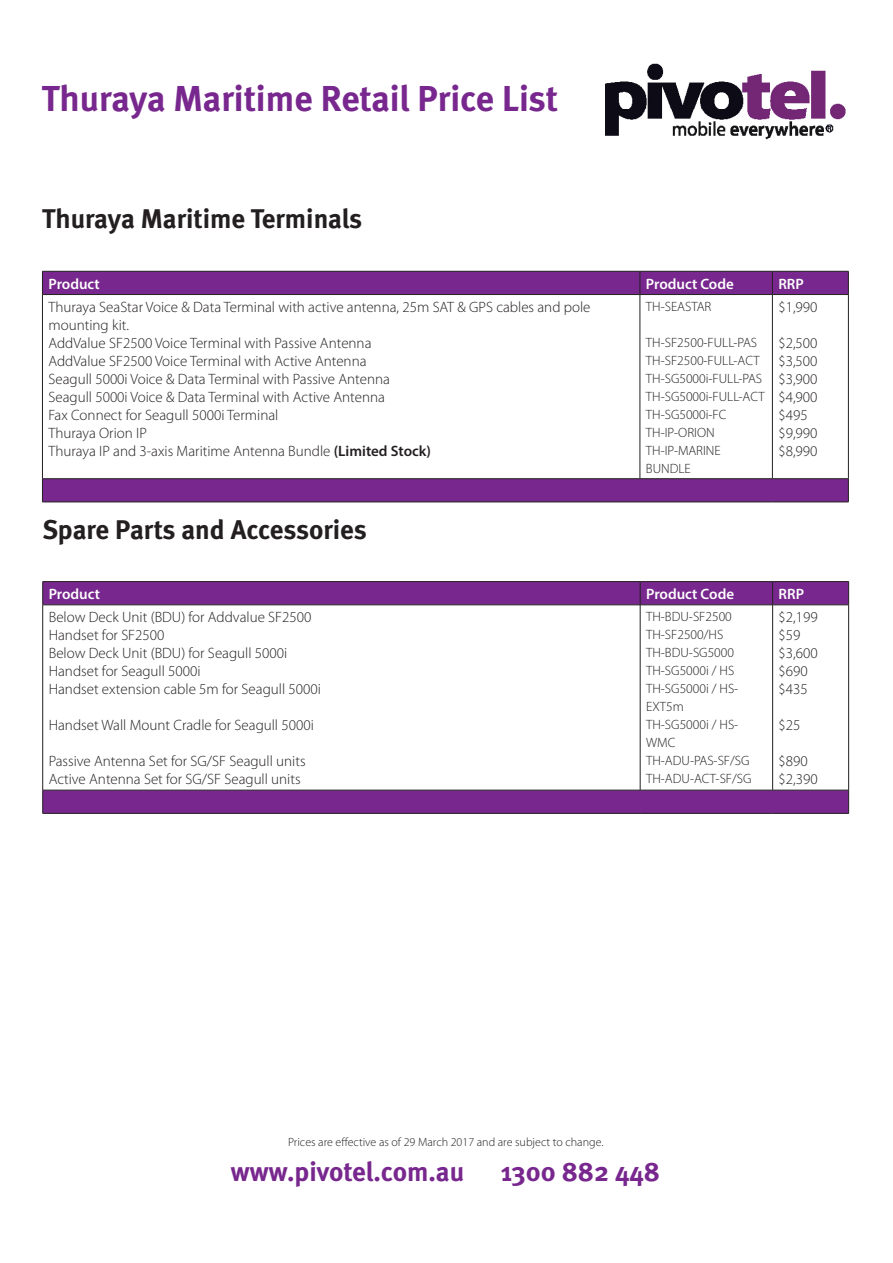
<style>
.page{position:relative;width:893px;height:1263px;background:#fff}
.page>*{position:absolute;margin:0;border:0;box-sizing:border-box;transform-origin:0 0}
.t1{font:700 36px "Meta";color:#77278d}
.t2{font:700 27px "Meta";color:#231f20}
.t3{font:700 27px "Meta";color:#77278d}
.t4{font:300 15px/18px "Myriad Pro";color:#231f20}
.t5{font:600 15px "Myriad Pro";color:#fff}
.t6{font:300 13.5px/18px "Myriad Pro";color:#231f20}
.t7{font:300 12px "Myriad Pro";color:#231f20}
.s1{font-weight:600}
</style>
<div class="page">
<img style="left:605px;top:63px;width:241px;height:77px">
<div style="left:43px;top:272px;width:805px;height:230px;background:#77278d"></div>
<svg style="left:43px;top:295px;width:805px;height:183px"></svg>
<hr style="left:42px;top:271px;width:598px;height:1px;background:#231f20">
<svg style="left:42px;top:271px;width:1px;height:23px"></svg>
<hr style="left:640px;top:271px;width:132px;height:1px;background:#231f20">
<svg style="left:640px;top:271px;width:1px;height:23px"></svg>
<hr style="left:772px;top:271px;width:77px;height:1px;background:#231f20">
<svg style="left:772px;top:271px;width:1px;height:23px"></svg>
<svg style="left:848px;top:271px;width:1px;height:23px"></svg>
<hr style="left:42px;top:294px;width:598px;height:1px;background:#231f20">
<hr style="left:42px;top:295px;width:1px;height:183px;background:#231f20">
<hr style="left:640px;top:294px;width:132px;height:1px;background:#231f20">
<hr style="left:640px;top:295px;width:1px;height:183px;background:#231f20">
<hr style="left:772px;top:294px;width:77px;height:1px;background:#231f20">
<hr style="left:772px;top:295px;width:1px;height:183px;background:#231f20">
<hr style="left:848px;top:295px;width:1px;height:183px;background:#231f20">
<hr style="left:42px;top:478px;width:598px;height:1px;background:#231f20">
<svg style="left:42px;top:479px;width:1px;height:23px"></svg>
<hr style="left:640px;top:478px;width:132px;height:1px;background:#231f20">
<hr style="left:772px;top:478px;width:77px;height:1px;background:#231f20">
<svg style="left:848px;top:479px;width:1px;height:23px"></svg>
<hr style="left:42px;top:502px;width:598px;height:1px;background:#231f20">
<hr style="left:640px;top:502px;width:132px;height:1px;background:#231f20">
<hr style="left:772px;top:502px;width:77px;height:1px;background:#231f20">
<div style="left:43px;top:582px;width:805px;height:231px;background:#77278d"></div>
<svg style="left:43px;top:606px;width:805px;height:184px"></svg>
<hr style="left:43px;top:581px;width:597px;height:1px;background:#231f20">
<svg style="left:42px;top:582px;width:1px;height:23px"></svg>
<hr style="left:640px;top:581px;width:133px;height:1px;background:#231f20">
<svg style="left:640px;top:582px;width:1px;height:23px"></svg>
<hr style="left:773px;top:581px;width:76px;height:1px;background:#231f20">
<svg style="left:772px;top:582px;width:1px;height:23px"></svg>
<svg style="left:848px;top:582px;width:1px;height:23px"></svg>
<hr style="left:43px;top:605px;width:597px;height:1px;background:#231f20">
<hr style="left:42px;top:605px;width:1px;height:185px;background:#231f20">
<hr style="left:640px;top:605px;width:133px;height:1px;background:#231f20">
<hr style="left:640px;top:605px;width:1px;height:185px;background:#231f20">
<hr style="left:773px;top:605px;width:76px;height:1px;background:#231f20">
<hr style="left:772px;top:605px;width:1px;height:185px;background:#231f20">
<hr style="left:848px;top:605px;width:1px;height:185px;background:#231f20">
<hr style="left:43px;top:790px;width:597px;height:1px;background:#231f20">
<svg style="left:42px;top:790px;width:1px;height:23px"></svg>
<hr style="left:640px;top:790px;width:133px;height:1px;background:#231f20">
<hr style="left:773px;top:790px;width:76px;height:1px;background:#231f20">
<svg style="left:848px;top:790px;width:1px;height:23px"></svg>
<hr style="left:43px;top:813px;width:597px;height:1px;background:#231f20">
<hr style="left:640px;top:813px;width:133px;height:1px;background:#231f20">
<hr style="left:773px;top:813px;width:76px;height:1px;background:#231f20">
<h1 class="t1" style="left:42px;top:78px;width:518px">Thuraya Maritime Retail Price List</h1>
<h2 class="t2" style="left:42px;top:203px;width:321px">Thuraya Maritime Terminals</h2>
<p class="t5" style="left:48px;top:274px;width:53px">Product</p>
<p class="t5" style="left:646px;top:274px;width:89px">Product Code</p>
<p class="t5" style="left:778px;top:274px;width:27px">RRP</p>
<p class="t4" style="left:48px;top:298px;width:544px">Thuraya SeaStar Voice &amp; Data Terminal with active antenna, 25m SAT &amp; GPS cables and pole mounting kit.<br>AddValue SF2500 Voice Terminal with Passive Antenna<br>AddValue SF2500 Voice Terminal with Active Antenna<br>Seagull 5000i Voice &amp; Data Terminal with Passive Antenna<br>Seagull 5000i Voice &amp; Data Terminal with Active Antenna<br>Fax Connect for Seagull 5000i Terminal<br>Thuraya Orion IP<br>Thuraya IP and 3-axis Maritime Antenna Bundle <span class="s1">(Limited Stock)</span></p>
<p class="t6" style="left:646px;top:297px;width:67px">TH-SEASTAR</p>
<p class="t4" style="left:778px;top:298px;width:41px">$1,990</p>
<p class="t4" style="left:778px;top:334px;width:41px">$2,500 $3,500 $3,900 $4,900 $495 $9,990 $8,990</p>
<p class="t6" style="left:646px;top:333px;width:120px">TH-SF2500-FULL-PAS<br>TH-SF2500-FULL-ACT<br>TH-SG5000i-FULL-PAS<br>TH-SG5000i-FULL-ACT<br>TH-SG5000i-FC<br>TH-IP-ORION<br>TH-IP-MARINE<br>BUNDLE</p>
<h2 class="t2" style="left:42px;top:513px;width:326px">Spare Parts and Accessories</h2>
<p class="t5" style="left:49px;top:584px;width:53px">Product</p>
<p class="t5" style="left:646px;top:584px;width:89px">Product Code</p>
<p class="t5" style="left:779px;top:584px;width:27px">RRP</p>
<p class="t4" style="left:49px;top:608px;width:274px">Below Deck Unit (BDU) for Addvalue SF2500<br>Handset for SF2500<br>Below Deck Unit (BDU) for Seagull 5000i Handset for Seagull 5000i<br>Handset extension cable 5m for Seagull 5000i</p>
<p class="t4" style="left:49px;top:716px;width:267px">Handset Wall Mount Cradle for Seagull 5000i</p>
<p class="t4" style="left:49px;top:752px;width:258px">Passive Antenna Set for SG/SF Seagull units<br>Active Antenna Set for SG/SF Seagull units</p>
<p class="t6" style="left:646px;top:607px;width:107px">TH-BDU-SF2500<br>TH-SF2500/HS<br>TH-BDU-SG5000<br>TH-SG5000i / HS<br>TH-SG5000i / HS-<br>EXT5m<br>TH-SG5000i / HS-<br>WMC<br>TH-ADU-PAS-SF/SG<br>TH-ADU-ACT-SF/SG</p>
<p class="t4" style="left:779px;top:608px;width:41px">$2,199 $59 $3,600 $690 $435</p>
<p class="t4" style="left:779px;top:716px;width:23px">$25</p>
<p class="t4" style="left:779px;top:752px;width:41px">$890 $2,390</p>
<p class="t7" style="left:288px;top:1134px;width:317px">Prices are effective as of 29 March 2017 and are subject to change.</p>
<h2 class="t3" style="left:231px;top:1156px;width:235px">www.pivotel.com.au</h2>
<h2 class="t3" style="left:501px;top:1156px;width:161px">1300 882 448</h2>
</div>
